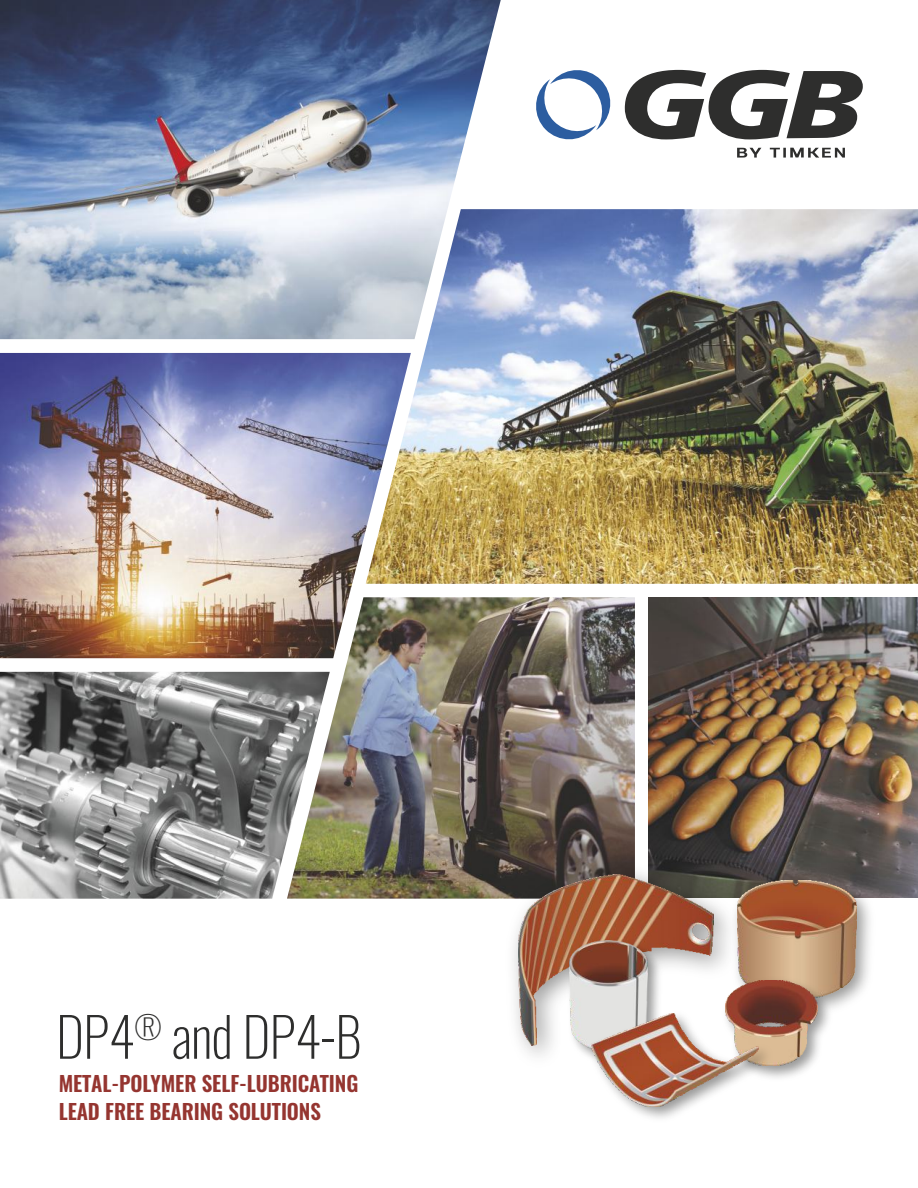
<style>
.page{position:relative;width:918px;height:1188px;background:#fff}
.page>*{position:absolute;margin:0;border:0;box-sizing:border-box;transform-origin:0 0}
.t1{font:200 54px "Oswald";letter-spacing:-.015em;color:#2e2e2d}
.t2{font:200 31.5px "Oswald";color:#2e2e2d}
.t3{font:600 21px/28.5px "Oswald";letter-spacing:-.005em;color:#953530}
</style>
<div class="page">
<img style="left:649px;top:597px;width:269px;height:301px">
<img style="left:287px;top:597px;width:348px;height:302px">
<img style="left:754px;top:864px;width:133px;height:141px">
<img style="left:754px;top:881px;width:103px;height:117px">
<img style="left:754px;top:970px;width:87px;height:107px">
<img style="left:754px;top:980px;width:64px;height:86px">
<img style="left:490px;top:847px;width:264px;height:209px">
<img style="left:518px;top:874px;width:195px;height:172px">
<img style="left:560px;top:931px;width:109px;height:125px">
<img style="left:570px;top:940px;width:77px;height:110px">
<img style="left:579px;top:1001px;width:204px;height:117px">
<img style="left:592px;top:1013px;width:166px;height:94px">
<img style="left:0;top:672px;width:330px;height:227px">
<img style="left:411px;top:209px;width:507px;height:375px">
<img style="left:0;top:0;width:504px;height:339px">
<img style="left:0;top:353px;width:411px;height:305px">
<svg style="left:737px;top:148px;width:108px;height:10px"></svg>
<svg style="left:536px;top:70px;width:75px;height:70px"></svg>
<svg style="left:625px;top:70px;width:238px;height:69px"></svg>
<h2 class="t2" style="left:134px;top:1006px;width:29px">®</h2>
<h1 class="t1" style="left:56px;top:1000px;width:307px">DP4 and DP4-B</h1>
<p class="t3" style="left:59px;top:1069px;width:301px">METAL-POLYMER SELF-LUBRICATING<br>LEAD FREE BEARING SOLUTIONS</p>
</div>
